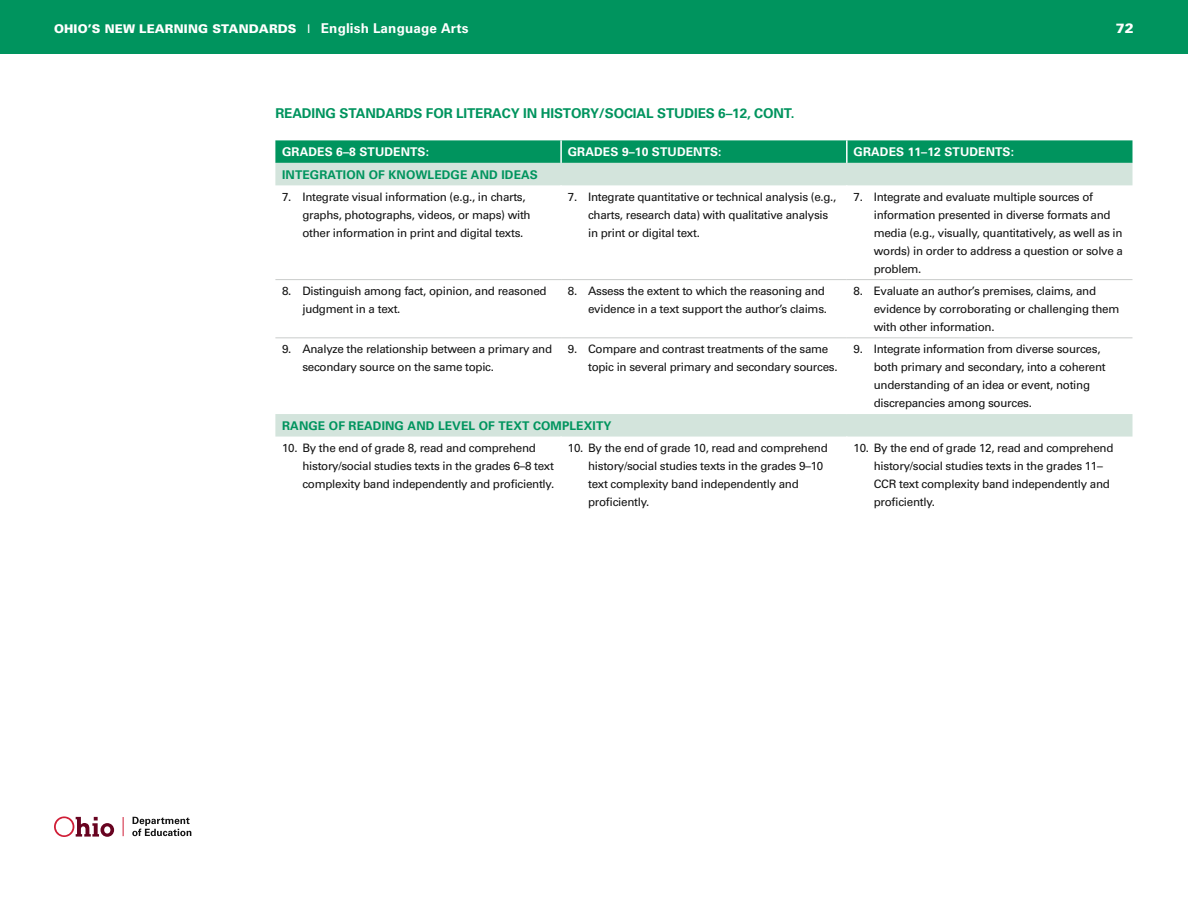
<style>
.page{position:relative;width:1188px;height:918px;background:#fff}
.page>*{position:absolute;margin:0;border:0;box-sizing:border-box;transform-origin:0 0}
.TABLE_HD{font:700 13.5px "Univers";letter-spacing:-.01em;color:#00945e}
.t1{font:900 13.5px "Univers";color:#fff}
.COLUMN_BHD{font:700 12px "Univers";letter-spacing:.01em;color:#00945e}
.COLUMN_HD{font:700 12px "Univers";letter-spacing:.01em;color:#fff}
.t2{font:900 12px "Univers";letter-spacing:.01em;color:#fff}
.NUMBER{font:11.7px/18px "Univers";letter-spacing:-.025em;color:#121212}
.s1{font-weight:400}
.s2{font-weight:700;font-size:13.5px}
</style>
<div class="page">
<div style="left:0;top:0;width:1188px;height:54px;background:#00945e"></div>
<svg style="left:54px;top:816px;width:60px;height:21px"></svg>
<svg style="left:123px;top:817px;width:1px;height:19px"></svg>
<svg style="left:132px;top:817px;width:59px;height:19px"></svg>
<svg style="left:275px;top:140px;width:857px;height:23px;background:#069661"></svg>
<svg style="left:275px;top:163px;width:857px;height:274px"></svg>
<hr style="left:560px;top:140px;width:2px;height:23px;background:#fff">
<hr style="left:846px;top:140px;width:2px;height:23px;background:#fff">
<hr style="left:560px;top:185px;width:2px;height:94px;background:#fff">
<hr style="left:846px;top:185px;width:2px;height:94px;background:#fff">
<hr style="left:560px;top:280px;width:2px;height:57px;background:#fff">
<hr style="left:846px;top:280px;width:2px;height:57px;background:#fff">
<hr style="left:560px;top:338px;width:2px;height:76px;background:#fff">
<hr style="left:846px;top:338px;width:2px;height:76px;background:#fff">
<hr style="left:275px;top:279px;width:286px;height:1px;background:#c9cccb">
<hr style="left:561px;top:279px;width:286px;height:1px;background:#c9cccb">
<hr style="left:847px;top:279px;width:286px;height:1px;background:#c9cccb">
<hr style="left:275px;top:337px;width:286px;height:1px;background:#c9cccb">
<hr style="left:561px;top:337px;width:286px;height:1px;background:#c9cccb">
<hr style="left:847px;top:337px;width:286px;height:1px;background:#c9cccb">
<p class="t2" style="left:54px;top:21px;width:416px">OHIO’S NEW LEARNING STANDARDS <span class="s1">I</span> <span class="s2">English Language Arts</span></p>
<p class="t1" style="left:1116px;top:19px;width:20px">72</p>
<p class="TABLE_HD" style="left:275px;top:105px;width:521px">READING STANDARDS FOR LITERACY IN HISTORY/SOCIAL STUDIES 6–12, CONT.</p>
<p class="COLUMN_HD" style="left:282px;top:145px;width:148px">GRADES 6–8 STUDENTS:</p>
<p class="COLUMN_HD" style="left:568px;top:145px;width:155px">GRADES 9–10 STUDENTS:</p>
<p class="COLUMN_HD" style="left:854px;top:145px;width:162px">GRADES 11–12 STUDENTS:</p>
<p class="COLUMN_BHD" style="left:282px;top:167px;width:257px">INTEGRATION OF KNOWLEDGE AND IDEAS</p>
<p class="NUMBER" style="left:302px;top:188px;width:230px;text-indent:-20px">7. Integrate visual information (e.g., in charts, graphs, photographs, videos, or maps) with other information in print and digital texts.</p>
<p class="NUMBER" style="left:588px;top:188px;width:250px;text-indent:-20px">7. Integrate quantitative or technical analysis (e.g., charts, research data) with qualitative analysis in print or digital text.</p>
<p class="NUMBER" style="left:874px;top:188px;width:251px;text-indent:-20px">7. Integrate and evaluate multiple sources of information presented in diverse formats and media (e.g., visually, quantitatively, as well as in words) in order to address a question or solve a problem.</p>
<p class="NUMBER" style="left:302px;top:282px;width:246px;text-indent:-20px">8. Distinguish among fact, opinion, and reasoned judgment in a text.</p>
<p class="NUMBER" style="left:568px;top:282px;width:261px;text-align:right">8. Assess the extent to which the reasoning and evidence in a text support the author’s claims.</p>
<p class="NUMBER" style="left:874px;top:282px;width:247px;text-indent:-20px">8. Evaluate an author’s premises, claims, and evidence by corroborating or challenging them with other information.</p>
<p class="NUMBER" style="left:302px;top:340px;width:251px;text-indent:-20px">9. Analyze the relationship between a primary and secondary source on the same topic.</p>
<p class="NUMBER" style="left:588px;top:340px;width:251px;text-indent:-20px">9. Compare and contrast treatments of the same topic in several primary and secondary sources.</p>
<p class="NUMBER" style="left:874px;top:340px;width:233px;text-indent:-20px">9. Integrate information from diverse sources, both primary and secondary, into a coherent understanding of an idea or event, noting discrepancies among sources.</p>
<p class="COLUMN_BHD" style="left:282px;top:419px;width:331px">RANGE OF READING AND LEVEL OF TEXT COMPLEXITY</p>
<p class="NUMBER" style="left:302px;top:439px;width:253px;text-indent:-20px">10. By the end of grade 8, read and comprehend history/social studies texts in the grades 6–8 text complexity band independently and proficiently.</p>
<p class="NUMBER" style="left:588px;top:439px;width:241px;text-indent:-20px">10. By the end of grade 10, read and comprehend history/social studies texts in the grades 9–10 text complexity band independently and proficiently.</p>
<p class="NUMBER" style="left:874px;top:439px;width:241px;text-indent:-20px">10. By the end of grade 12, read and comprehend history/social studies texts in the grades 11– CCR text complexity band independently and proficiently.</p>
</div>
